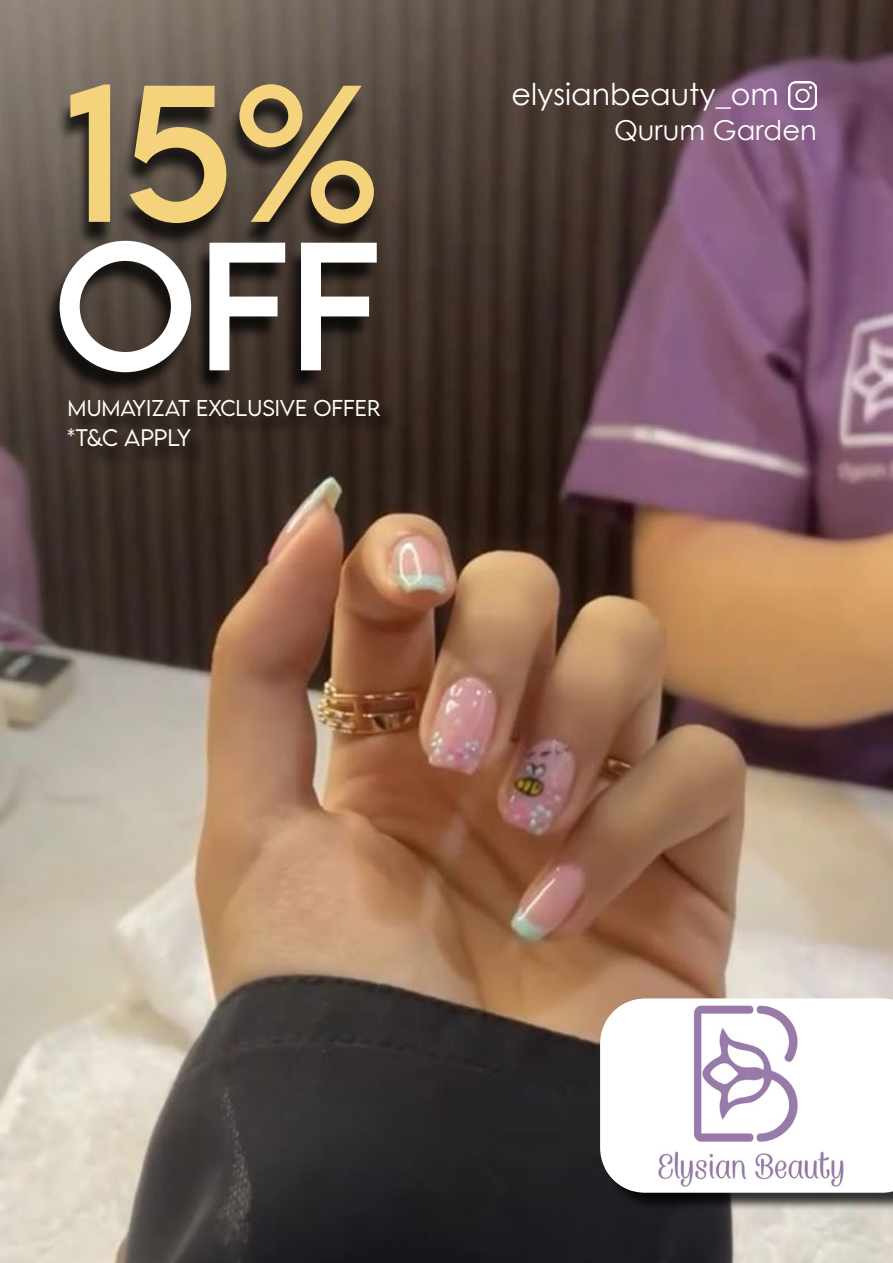
<style>
.page{position:relative;width:893px;height:1263px;background:#fff}
.page>*{position:absolute;margin:0;border:0;box-sizing:border-box;transform-origin:0 0}
.t1{font:172.8px "LEMONMILK";color:#f5d37c}
.t2{font:161.55px "LEMONMILK";color:#fff}
.t3{font:30.15px "Century Gothic";color:#fff}
.t4{font:27.45px "Century Gothic";color:#fff}
.t5{font:300 21.3px "LEMONMILK";color:#fff}
.t6{font:300 20.4px "LEMONMILK";color:#fff}
</style>
<div class="page">
<img style="left:0;top:0;width:893px;height:1263px">
<img style="left:788px;top:81px;width:29px;height:28px">
<div style="left:56px;top:92px;width:323px;height:157px;background:#000;opacity:.75"></div>
<div style="left:72px;top:402px;width:325px;height:32px;background:#000;opacity:.75"></div>
<div style="left:71px;top:431px;width:140px;height:36px;background:#372b24"></div>
<div style="left:43px;top:246px;width:336px;height:150px;background:#000;opacity:.75"></div>
<div style="left:602px;top:1001px;width:291px;height:211px;background:#000;opacity:.75"></div>
<svg style="left:600px;top:999px;width:293px;height:194px"></svg>
<img style="left:605px;top:999px;width:288px;height:191px">
<h1 class="t1" style="left:64px;top:41px;width:318px">15%</h1>
<h2 class="t2" style="left:53px;top:201px;width:107px">off</h2>
<p class="t6" style="left:68px;top:395px;width:314px">MUMAYIZAT EXCLUSIVE OFFER</p>
<p class="t5" style="left:67px;top:424px;width:125px">*T&amp;C APPLY</p>
<h3 class="t3" style="left:511px;top:73px;width:269px">elysianbeauty_om</h3>
<h3 class="t4" style="left:614px;top:111px;width:204px">Qurum Garden</h3>
</div>
